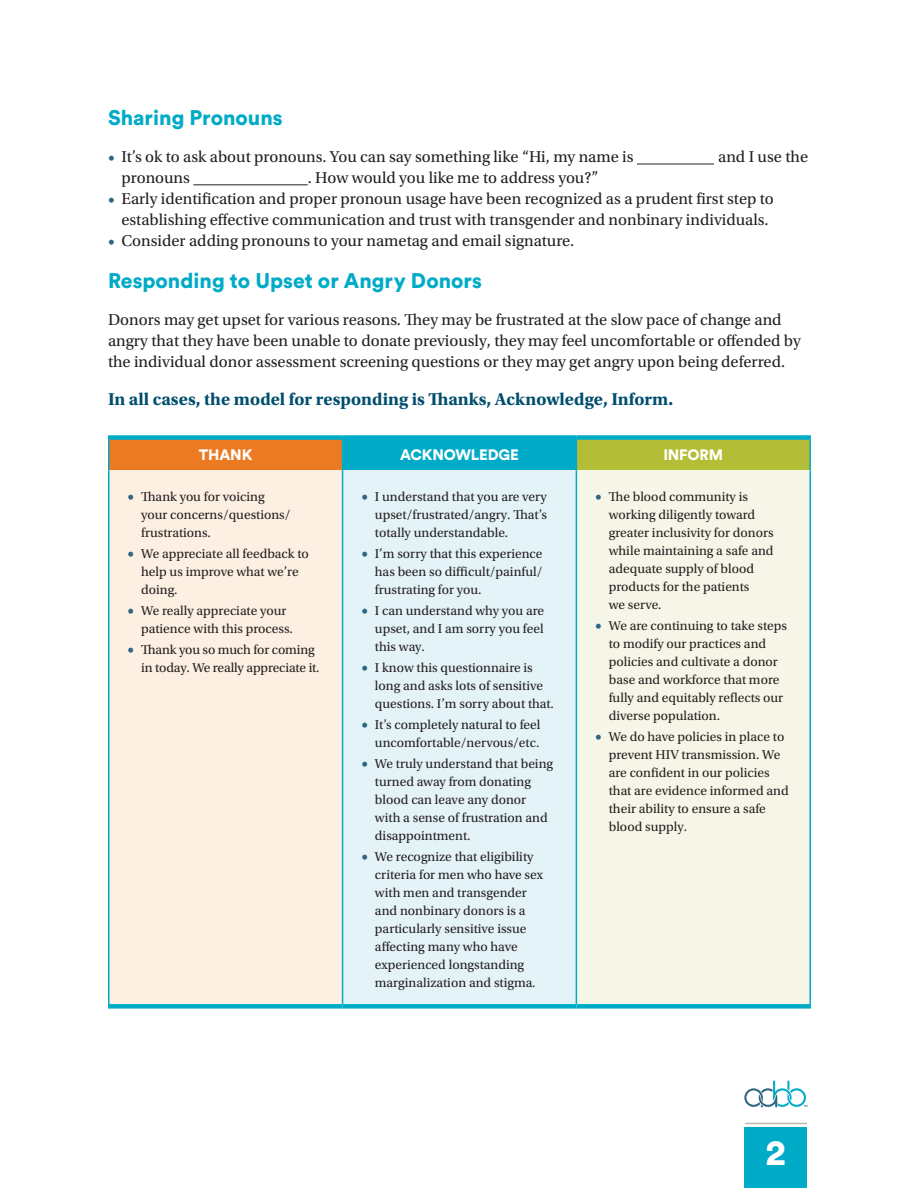
<style>
.page{position:relative;width:918px;height:1188px;background:#fff}
.page>*{position:absolute;margin:0;border:0;box-sizing:border-box;transform-origin:0 0}
.t1{font:36px "Circular Std Black";color:#fff}
.t2{font:21px "Circular Std Black";color:#00abc8}
.t3{font:700 18px "Utopia Std";color:#014e6d}
.t4{font:16.5px/21px "Utopia Std";color:#231f20;text-align:center}
.t5{font:15px "Circular Std Black";letter-spacing:-.01em;color:#fff}
.t6{font:13.5px/18px "Utopia Std";color:#231f20}
.s1{color:#2e6682}
.s2{font-size:16.5px;color:#2e6682}
</style>
<div class="page">
<svg style="left:744px;top:1081px;width:63px;height:26px"></svg>
<hr style="left:745px;top:1123px;width:61px;height:1px;background:#bab8b4">
<div style="left:745px;top:1127px;width:62px;height:61px;background:#00abc8"></div>
<hr style="left:637px;top:164px;width:77px;height:1px;background:#231f20">
<hr style="left:193px;top:184px;width:115px;height:1px;background:#231f20">
<div style="left:109px;top:438px;width:234px;height:33px;background:#ec7a23"></div>
<div style="left:343px;top:438px;width:233px;height:33px;background:#00abc8"></div>
<div style="left:576px;top:438px;width:234px;height:33px;background:#b3bd35"></div>
<div style="left:109px;top:471px;width:234px;height:535px;background:#fdefe1"></div>
<div style="left:343px;top:471px;width:233px;height:535px;background:#e4f3f7"></div>
<div style="left:576px;top:471px;width:234px;height:535px;background:#f5f6e7"></div>
<div style="left:108px;top:435px;width:235px;height:5px;background:#00abc8"></div>
<div style="left:343px;top:435px;width:233px;height:5px;background:#00abc8"></div>
<div style="left:576px;top:435px;width:235px;height:5px;background:#00abc8"></div>
<hr style="left:108px;top:440px;width:2px;height:31px;background:#00abc8">
<hr style="left:342px;top:440px;width:1px;height:31px;background:#00abc8">
<hr style="left:576px;top:440px;width:1px;height:31px;background:#00abc8">
<hr style="left:809px;top:440px;width:2px;height:31px;background:#00abc8">
<hr style="left:108px;top:471px;width:2px;height:533px;background:#00abc8">
<hr style="left:342px;top:471px;width:1px;height:533px;background:#00abc8">
<hr style="left:576px;top:471px;width:1px;height:533px;background:#00abc8">
<hr style="left:809px;top:471px;width:2px;height:533px;background:#00abc8">
<div style="left:108px;top:1004px;width:235px;height:5px;background:#00abc8"></div>
<div style="left:343px;top:1004px;width:233px;height:5px;background:#00abc8"></div>
<div style="left:576px;top:1004px;width:235px;height:5px;background:#00abc8"></div>
<h2 class="t2" style="left:108px;top:104px;width:176px">Sharing Pronouns</h2>
<p class="t4" style="left:108px;top:147px;width:527px"><span class="s1">•</span> It’s ok to ask about pronouns. You can say something like “Hi, my name is</p>
<p class="t4" style="left:718px;top:147px;width:92px">and I use the</p>
<p class="t4" style="left:121px;top:168px;width:70px">pronouns</p>
<p class="t4" style="left:308px;top:168px;width:292px">. How would you like me to address you?”</p>
<p class="t4" style="left:108px;top:189px;width:667px"><span class="s1">•</span> Early identification and proper pronoun usage have been recognized as a prudent first step to establishing effective communication and trust with transgender and nonbinary individuals.</p>
<p class="t4" style="left:108px;top:231px;width:468px"><span class="s1">•</span> Consider adding pronouns to your nametag and email signature.</p>
<h2 class="t2" style="left:108px;top:266px;width:376px">Responding to Upset or Angry Donors</h2>
<p class="t4" style="left:108px;top:309px;width:694px;text-align:left">Donors may get upset for various reasons. They may be frustrated at the slow pace of change and angry that they have been unable to donate previously, they may feel uncomfortable or offended by the individual donor assessment screening questions or they may get angry upon being deferred.</p>
<h3 class="t3" style="left:108px;top:388px;width:567px">In all cases, the model for responding is Thanks, Acknowledge, Inform.</h3>
<p class="t5" style="left:199px;top:445px;width:55px">THANK</p>
<p class="t5" style="left:400px;top:445px;width:120px">ACKNOWLEDGE</p>
<p class="t5" style="left:663px;top:445px;width:61px">INFORM</p>
<p class="t6" style="left:141px;top:488px;width:151px;text-indent:-14px"><span class="s2">•</span> Thank you for voicing your concerns/questions/ frustrations.</p>
<p class="t6" style="left:141px;top:545px;width:169px;text-indent:-14px"><span class="s2">•</span> We appreciate all feedback to help us improve what we’re doing.</p>
<p class="t6" style="left:141px;top:602px;width:153px;text-indent:-14px"><span class="s2">•</span> We really appreciate your patience with this process.</p>
<p class="t6" style="left:141px;top:641px;width:180px;text-indent:-14px"><span class="s2">•</span> Thank you so much for coming in today. We really appreciate it.</p>
<p class="t6" style="left:375px;top:488px;width:174px;text-align:justify;text-indent:-14px"><span class="s2">•</span> I understand that you are very upset/frustrated/angry. That’s totally understandable.</p>
<p class="t6" style="left:375px;top:545px;width:169px;text-align:justify;text-indent:-14px"><span class="s2">•</span> I’m sorry that this experience has been so difficult/painful/ frustrating for you.</p>
<p class="t6" style="left:375px;top:602px;width:171px;text-align:justify;text-indent:-14px"><span class="s2">•</span> I can understand why you are upset, and I am sorry you feel this way.</p>
<p class="t6" style="left:375px;top:659px;width:181px;text-indent:-14px"><span class="s2">•</span> I know this questionnaire is long and asks lots of sensitive questions. I’m sorry about that.</p>
<p class="t6" style="left:361px;top:716px;width:181px;text-align:right"><span class="s2">•</span> It’s completely natural to feel uncomfortable/nervous/etc.</p>
<p class="t6" style="left:375px;top:755px;width:180px;text-indent:-14px"><span class="s2">•</span> We truly understand that being turned away from donating blood can leave any donor with a sense of frustration and disappointment.</p>
<p class="t6" style="left:375px;top:848px;width:170px;text-indent:-14px"><span class="s2">•</span> We recognize that eligibility criteria for men who have sex with men and transgender and nonbinary donors is a particularly sensitive issue affecting many who have experienced longstanding marginalization and stigma.</p>
<p class="t6" style="left:609px;top:488px;width:166px;text-indent:-14px"><span class="s2">•</span> The blood community is working diligently toward greater inclusivity for donors while maintaining a safe and adequate supply of blood products for the patients<br>we serve.</p>
<p class="t6" style="left:609px;top:617px;width:180px;text-indent:-14px"><span class="s2">•</span> We are continuing to take steps to modify our practices and policies and cultivate a donor base and workforce that more fully and equitably reflects our diverse population.</p>
<p class="t6" style="left:609px;top:728px;width:181px;text-indent:-14px"><span class="s2">•</span> We do have policies in place to prevent HIV transmission. We are confident in our policies that are evidence informed and their ability to ensure a safe blood supply.</p>
<h1 class="t1" style="left:766px;top:1129px;width:21px">2</h1>
</div>
